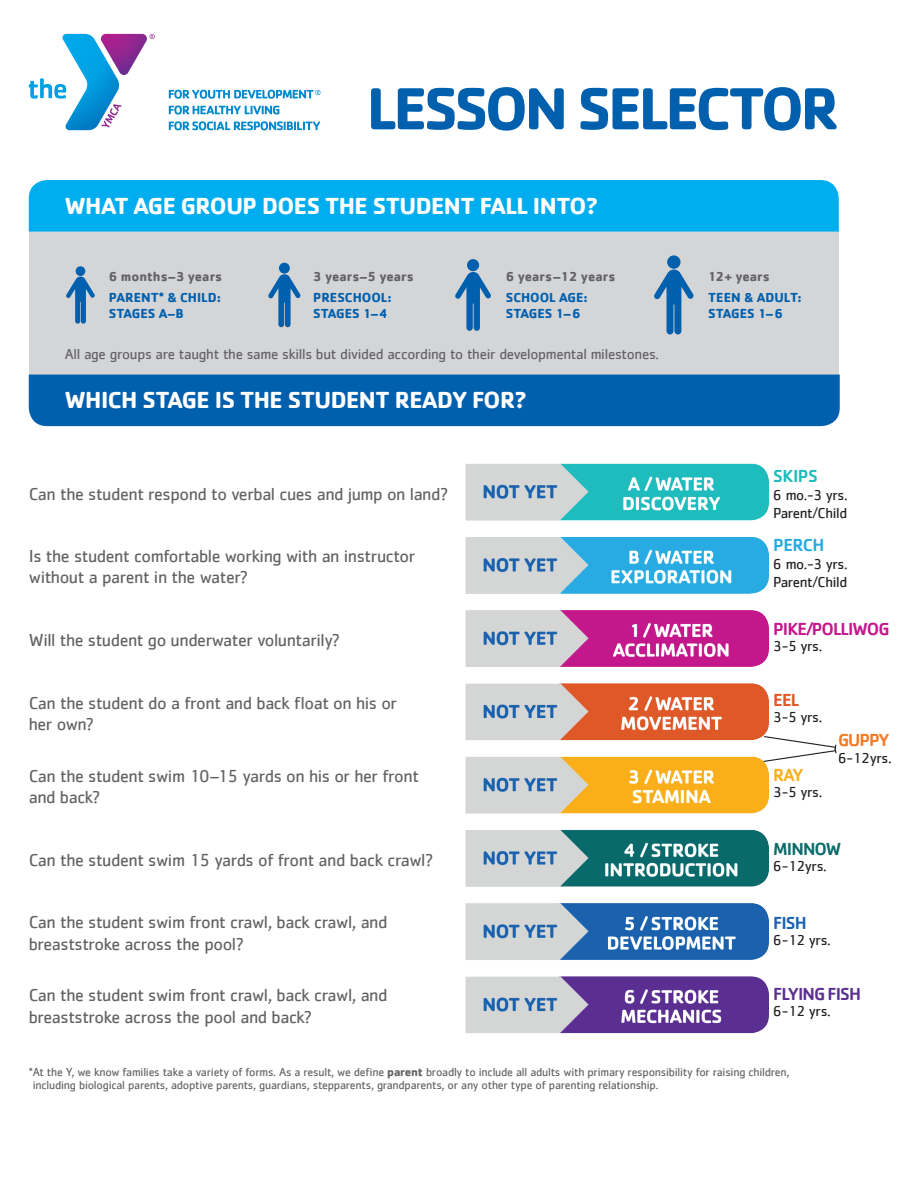
<style>
.page{position:relative;width:918px;height:1188px;background:#fff}
.page>*{position:absolute;margin:0;border:0;box-sizing:border-box;transform-origin:0 0}
.t1{font:700 61.5px "Cachet";letter-spacing:-.055em;color:#0160ae}
.t2{font:700 24px "Cachet";letter-spacing:-.02em;color:#fff}
.t3{font:18px/21.6px "Cachet";letter-spacing:-.025em;color:#636366}
.t4{font:500 18px "Cachet";letter-spacing:-.05em;color:#c4178c}
.t5{font:500 18px "Cachet";letter-spacing:-.05em;color:#5b2f90}
.t6{font:500 18px "Cachet";letter-spacing:-.05em;color:#0d6b6a}
.t7{font:500 18px "Cachet";letter-spacing:-.025em;color:#1ebcbc}
.t8{font:500 18px "Cachet";letter-spacing:-.025em;color:#27abe2}
.t9{font:500 18px "Cachet";letter-spacing:-.05em;color:#f47921}
.t10{font:500 18px "Cachet";color:#1b61ae}
.t11{font:500 18px "Cachet";color:#df5827}
.t12{font:500 18px "Cachet";color:#faae1a}
.t13{font:15px/18px "Cachet";letter-spacing:-.025em;color:#231f20}
.t14{font:15px "Cachet";letter-spacing:-.02em;color:#636366}
.t15{font:700 13.5px/16.5px "Cachet";color:#0160ae}
.t16{font:700 13.5px/21.1px "Cachet";color:#636366}
.t17{font:12px/13.5px "Cachet";letter-spacing:-.02em;color:#636366}
.s1{font-style:inherit}
.s2{color:#0160ae}
.s3{font-weight:700}
</style>
<div class="page">
<div style="left:29px;top:210px;width:810px;height:190px;background:#d4d5d7"></div>
<div style="left:29px;top:375px;width:811px;height:51px;background:#0160ae"></div>
<svg style="left:29px;top:34px;width:126px;height:96px"></svg>
<svg style="left:169px;top:106px;width:110px;height:9px"></svg>
<svg style="left:169px;top:121px;width:151px;height:9px"></svg>
<svg style="left:169px;top:90px;width:152px;height:9px"></svg>
<div style="left:29px;top:180px;width:810px;height:52px;background:#00aeef"></div>
<div style="left:76px;top:266px;width:9px;height:10px;background:#0160ae;border-radius:50%"></div>
<svg style="left:66px;top:277px;width:29px;height:47px"></svg>
<div style="left:279px;top:263px;width:11px;height:11px;background:#0160ae;border-radius:50%"></div>
<svg style="left:268px;top:274px;width:33px;height:53px"></svg>
<div style="left:467px;top:259px;width:12px;height:12px;background:#0160ae;border-radius:50%"></div>
<svg style="left:455px;top:272px;width:36px;height:59px"></svg>
<div style="left:667px;top:255px;width:14px;height:14px;background:#0160ae;border-radius:50%"></div>
<svg style="left:654px;top:270px;width:40px;height:64px"></svg>
<img style="left:465px;top:463px;width:304px;height:571px">
<svg style="left:762px;top:735px;width:75px;height:28px"></svg>
<h1 class="t1" style="left:367px;top:69px;width:474px">LESSON SELECTOR</h1>
<h2 class="t2" style="left:65px;top:190px;width:535px">WHAT AGE GROUP DOES THE STUDENT FALL INTO?</h2>
<p class="t16" style="left:109px;top:265px;width:115px">6 months–3 years</p>
<p class="t15" style="left:109px;top:289px;width:114px">PARENT* &amp; CHILD:<br>STAGES A–B</p>
<p class="t16" style="left:313px;top:265px;width:102px">3 years–5 years</p>
<p class="t15" style="left:313px;top:289px;width:80px">PRESCHOOL:<br>STAGES 1–4</p>
<p class="t16" style="left:506px;top:265px;width:111px"><span class="s1">6</span> years–12 years<br><span class="s2">SCHOOL AGE:</span></p>
<p class="t15" style="left:506px;top:305px;width:76px">STAGES 1–6</p>
<p class="t14" style="left:65px;top:345px;width:596px">All age groups are taught the same skills but divided according to their developmental milestones.</p>
<h2 class="t2" style="left:65px;top:385px;width:464px">WHICH STAGE IS THE STUDENT READY FOR?</h2>
<p class="t3" style="left:29px;top:483px;width:421px">Can the student respond to verbal cues and jump on land?</p>
<p class="t3" style="left:29px;top:546px;width:388px;line-height:21px">Is the student comfortable working with an instructor without a parent in the water?</p>
<p class="t3" style="left:29px;top:629px;width:313px">Will the student go underwater voluntarily?</p>
<p class="t3" style="left:29px;top:691px;width:370px">Can the student do a front and back float on his or her own?</p>
<p class="t3" style="left:29px;top:765px;width:392px">Can the student swim 10–15 yards on his or her front and back?</p>
<p class="t3" style="left:29px;top:849px;width:406px">Can the student swim 15 yards of front and back crawl?</p>
<p class="t3" style="left:29px;top:911px;width:360px">Can the student swim front crawl, back crawl, and breaststroke across the pool?</p>
<p class="t3" style="left:29px;top:984px;width:360px">Can the student swim front crawl, back crawl, and breaststroke across the pool and back?</p>
<p class="t16" style="left:708px;top:265px;width:63px">12+ years</p>
<p class="t15" style="left:708px;top:289px;width:95px">TEEN &amp; ADULT:<br>STAGES 1–6</p>
<p class="t7" style="left:773px;top:465px;width:46px">SKIPS</p>
<p class="t13" style="left:773px;top:486px;width:76px">6 mo.-3 yrs.<br>Parent/Child</p>
<p class="t8" style="left:773px;top:534px;width:53px">PERCH</p>
<p class="t13" style="left:773px;top:555px;width:76px">6 mo.-3 yrs.<br>Parent/Child</p>
<p class="t4" style="left:773px;top:618px;width:118px">PIKE/POLLIWOG</p>
<p class="t13" style="left:773px;top:637px;width:51px">3-5 yrs.</p>
<p class="t11" style="left:773px;top:689px;width:27px">EEL</p>
<p class="t13" style="left:773px;top:708px;width:51px">3-5 yrs.</p>
<p class="t12" style="left:773px;top:764px;width:32px">RAY</p>
<p class="t13" style="left:773px;top:783px;width:51px">3-5 yrs.</p>
<p class="t9" style="left:838px;top:729px;width:53px">GUPPY</p>
<p class="t13" style="left:838px;top:748px;width:55px">6-12yrs.</p>
<p class="t6" style="left:773px;top:838px;width:70px">MINNOW</p>
<p class="t13" style="left:773px;top:857px;width:55px">6-12yrs.</p>
<p class="t10" style="left:773px;top:911px;width:35px">FISH</p>
<p class="t13" style="left:773px;top:931px;width:59px">6-12 yrs.</p>
<p class="t5" style="left:773px;top:983px;width:89px">FLYING FISH</p>
<p class="t13" style="left:773px;top:1002px;width:59px">6-12 yrs.</p>
<p class="t17" style="left:33px;top:1065px;width:758px;text-indent:-4px">*At the Y, we know families take a variety of forms. As a result, we define <span class="s3">parent</span> broadly to include all adults with primary responsibility for raising children, including biological parents, adoptive parents, guardians, stepparents, grandparents, or any other type of parenting relationship.</p>
</div>
